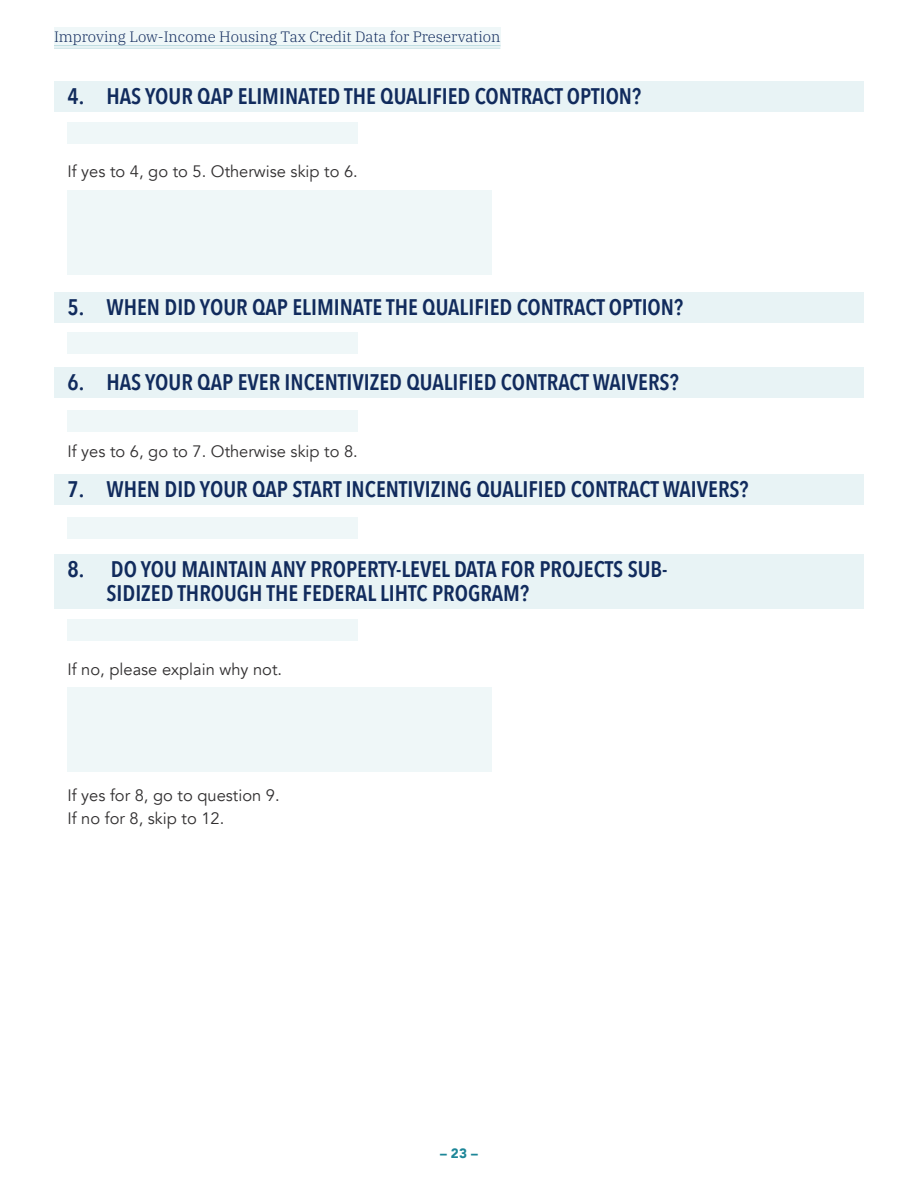
<style>
.page{position:relative;width:918px;height:1188px;background:#fff}
.page>*{position:absolute;margin:0;border:0;box-sizing:border-box;transform-origin:0 0}
.t1{font:600 22.5px/24px "Avenir Next Condensed";color:#112b5d}
.Align_Left_11pt_Size{font:16.5px/22.5px "Avenir";color:#312f30}
.t2{font:300 15px "IBM Plex Serif";color:#112b5d}
.t3{font:900 13.5px "Avenir";color:#1d8698}
</style>
<div class="page">
<div style="left:54px;top:27px;width:446px;height:19px;background:#eff7f8"></div>
<hr style="left:54px;top:45px;width:446px;height:1px;background:#bbdbe0">
<hr style="left:54px;top:48px;width:446px;height:1px;background:#bbdbe0">
<div style="left:54px;top:81px;width:810px;height:31px;background:#e8f3f5"></div>
<div style="left:68px;top:122px;width:290px;height:22px;background:#eff7f8"></div>
<div style="left:68px;top:190px;width:424px;height:85px;background:#eff7f8"></div>
<div style="left:54px;top:292px;width:810px;height:31px;background:#e8f3f5"></div>
<div style="left:68px;top:332px;width:290px;height:22px;background:#eff7f8"></div>
<div style="left:54px;top:368px;width:810px;height:30px;background:#e8f3f5"></div>
<div style="left:68px;top:410px;width:290px;height:21px;background:#eff7f8"></div>
<div style="left:54px;top:475px;width:810px;height:30px;background:#e8f3f5"></div>
<div style="left:68px;top:517px;width:290px;height:21px;background:#eff7f8"></div>
<div style="left:54px;top:555px;width:810px;height:54px;background:#e8f3f5"></div>
<div style="left:68px;top:619px;width:290px;height:22px;background:#eff7f8"></div>
<div style="left:68px;top:688px;width:424px;height:84px;background:#eff7f8"></div>
<p class="t2" style="left:54px;top:26px;width:448px">Improving Low-Income Housing Tax Credit Data for Preservation</p>
<p class="t1" style="left:68px;top:83px;width:575px">4. HAS YOUR QAP ELIMINATED THE QUALIFIED CONTRACT OPTION?</p>
<p class="Align_Left_11pt_Size" style="left:68px;top:161px;width:292px">If yes to 4, go to 5. Otherwise skip to 6.</p>
<p class="t1" style="left:68px;top:294px;width:617px">5. WHEN DID YOUR QAP ELIMINATE THE QUALIFIED CONTRACT OPTION?</p>
<p class="t1" style="left:68px;top:369px;width:613px">6. HAS YOUR QAP EVER INCENTIVIZED QUALIFIED CONTRACT WAIVERS?</p>
<p class="Align_Left_11pt_Size" style="left:68px;top:440px;width:292px">If yes to 6, go to 7. Otherwise skip to 8.</p>
<p class="t1" style="left:68px;top:477px;width:683px">7. WHEN DID YOUR QAP START INCENTIVIZING QUALIFIED CONTRACT WAIVERS?</p>
<p class="t1" style="left:106px;top:557px;width:563px;text-indent:-39px">8. DO YOU MAINTAIN ANY PROPERTY-LEVEL DATA FOR PROJECTS SUB-<br>SIDIZED THROUGH THE FEDERAL LIHTC PROGRAM?</p>
<p class="Align_Left_11pt_Size" style="left:68px;top:658px;width:216px">If no, please explain why not.</p>
<p class="Align_Left_11pt_Size" style="left:68px;top:785px;width:214px">If yes for 8, go to question 9.<br>If no for 8, skip to 12.</p>
<p class="t3" style="left:440px;top:1141px;width:39px">– 23 –</p>
</div>
